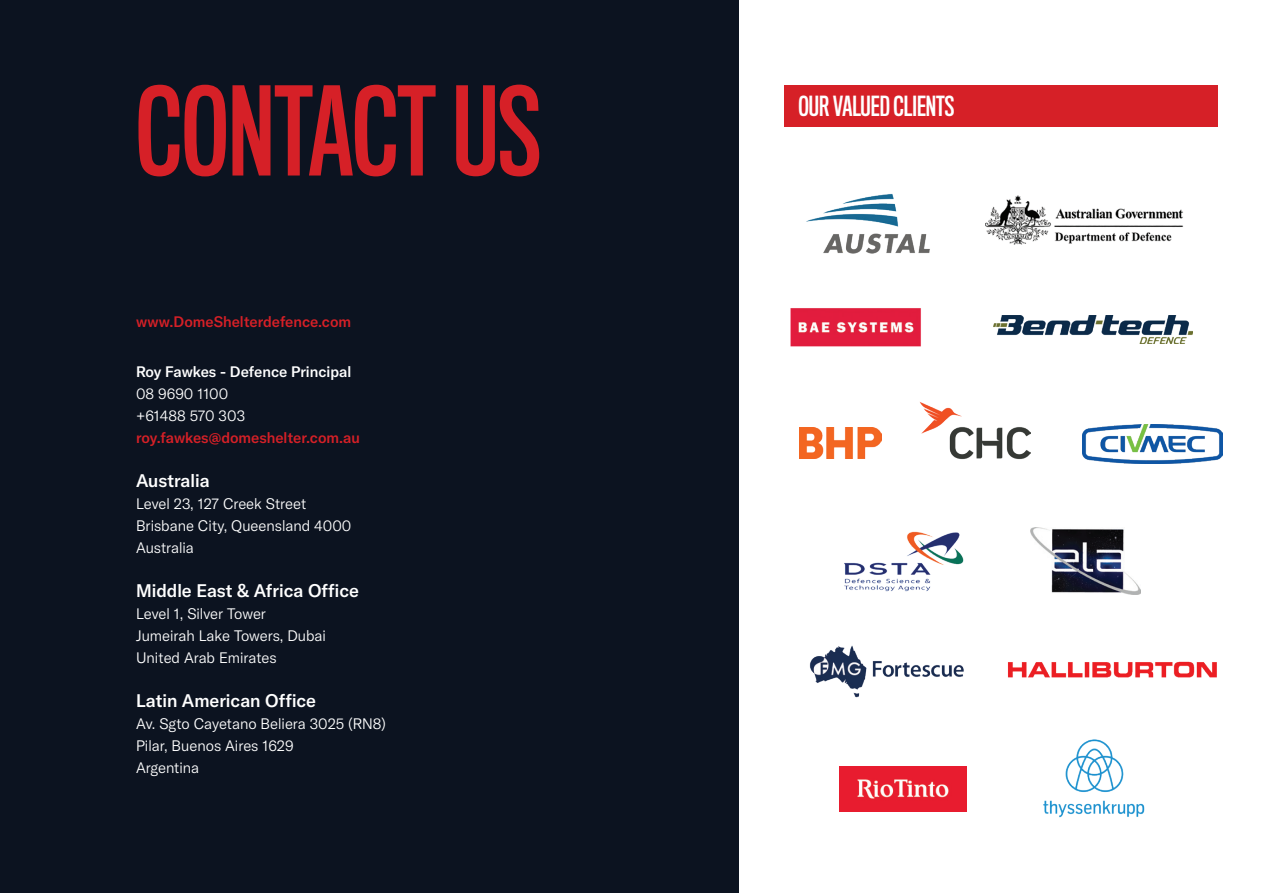
<style>
.page{position:relative;width:1263px;height:893px;background:#0c1320}
.page>*{position:absolute;margin:0;border:0;box-sizing:border-box;transform-origin:0 0}
.t1{font:113.1px "Titling Gothic FB Comp Standard";color:#d62027}
.t2{font:25.5px "Titling Gothic FB Comp Standard";color:#fff}
.t3{font:500 18px "GT America";color:#fff}
.t4{font:300 15px "GT America";color:#fff}
.t5{font:500 15px "GT America";color:#d62027}
.t6{font:500 15px "GT America";color:#fff}
</style>
<div class="page">
<div style="left:740px;top:0;width:523px;height:893px;background:#fff"></div>
<img style="left:790px;top:308px;width:131px;height:39px">
<img style="left:806px;top:193px;width:124px;height:61px">
<img style="left:920px;top:402px;width:110px;height:57px">
<img style="left:809px;top:645px;width:155px;height:53px">
<img style="left:994px;top:316px;width:198px;height:27px">
<img style="left:1082px;top:425px;width:141px;height:39px">
<img style="left:1030px;top:528px;width:111px;height:66px">
<img style="left:1008px;top:661px;width:209px;height:17px">
<img style="left:839px;top:766px;width:128px;height:46px">
<img style="left:1043px;top:739px;width:102px;height:79px">
<img style="left:800px;top:427px;width:81px;height:31px">
<img style="left:985px;top:196px;width:199px;height:49px">
<img style="left:844px;top:531px;width:120px;height:61px">
<div style="left:785px;top:86px;width:433px;height:41px;background:#d62027"></div>
<p class="t1" style="left:136px;top:67px;width:406px">CONTACT US</p>
<p class="t2" style="left:798px;top:92px;width:157px">OUR VALUED CLIENTS</p>
<p class="t5" style="left:136px;top:313px;width:217px">www.DomeShelterdefence.com</p>
<p class="t6" style="left:136px;top:363px;width:217px">Roy Fawkes - Defence Principal</p>
<p class="t4" style="left:136px;top:385px;width:94px">08 9690 1100</p>
<p class="t4" style="left:136px;top:407px;width:111px">+61488 570 303</p>
<p class="t5" style="left:136px;top:429px;width:225px">roy.fawkes@domeshelter.com.au</p>
<p class="t3" style="left:136px;top:470px;width:75px">Australia</p>
<p class="t4" style="left:136px;top:495px;width:172px">Level 23, 127 Creek Street</p>
<p class="t4" style="left:136px;top:517px;width:217px">Brisbane City, Queensland 4000</p>
<p class="t4" style="left:136px;top:539px;width:59px">Australia</p>
<p class="t3" style="left:136px;top:580px;width:224px">Middle East &amp; Africa Office</p>
<p class="t4" style="left:136px;top:605px;width:131px">Level 1, Silver Tower</p>
<p class="t4" style="left:136px;top:627px;width:191px">Jumeirah Lake Towers, Dubai</p>
<p class="t4" style="left:136px;top:649px;width:142px">United Arab Emirates</p>
<p class="t3" style="left:136px;top:690px;width:182px">Latin American Office</p>
<p class="t4" style="left:136px;top:715px;width:251px">Av. Sgto Cayetano Beliera 3025 (RN8)</p>
<p class="t4" style="left:136px;top:737px;width:159px">Pilar, Buenos Aires 1629</p>
<p class="t4" style="left:136px;top:759px;width:65px">Argentina</p>
</div>
